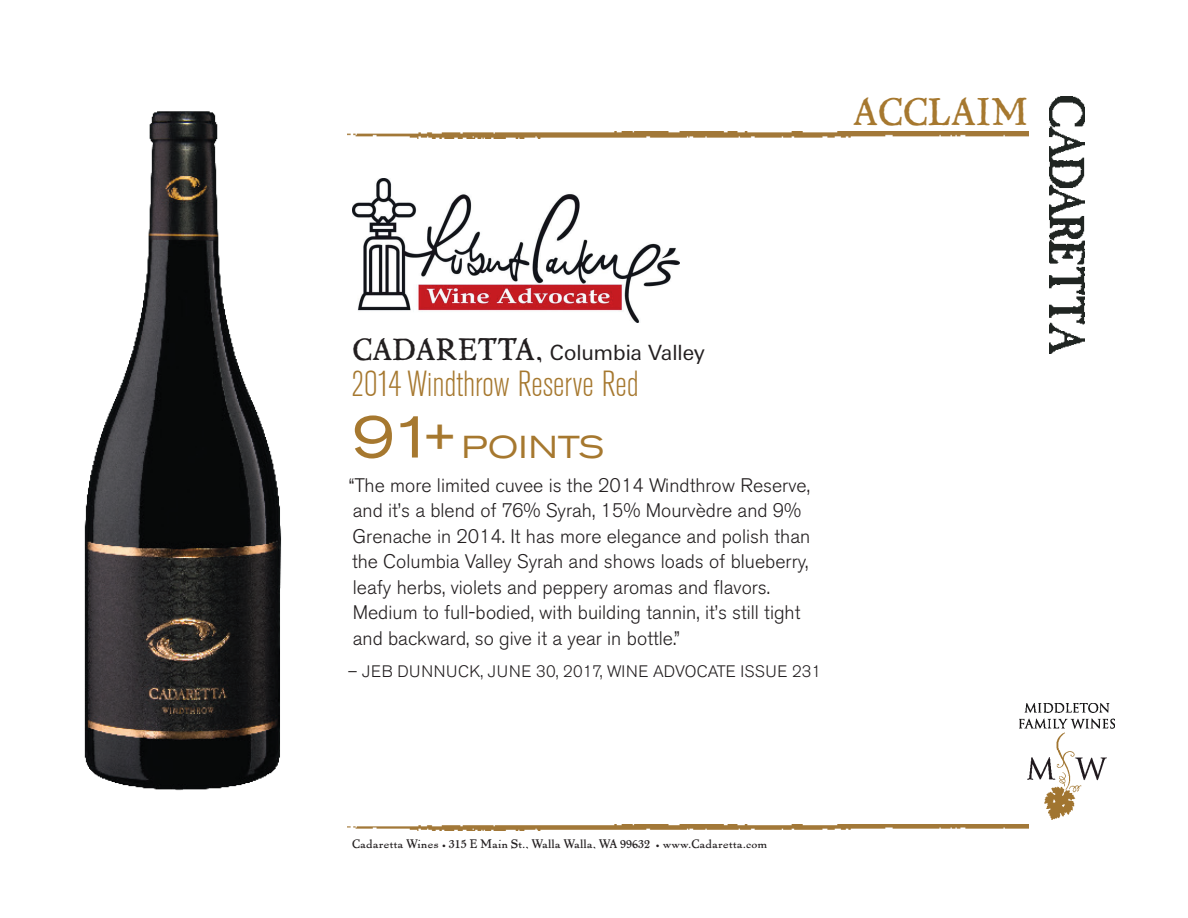
<style>
.page{position:relative;width:1188px;height:918px;background:#fff}
.page>*{position:absolute;margin:0;border:0;box-sizing:border-box;transform-origin:0 0}
.t1{font:37.5px "LTC Pabst Oldstyle";color:#a6782f}
.t2{font:300 condensed 36px "Akzidenz Grotesk BE";color:#a6782f}
.t3{font:expanded 31.5px "Akzidenz Grotesk BE";letter-spacing:.02em;color:#a6782f}
.t4{font:21px "Linotype Univers Basic";color:#231f20}
.t5{font:300 19.5px/25.5px "Akzidenz Grotesk BE";color:#231f20}
.t6{font:300 16.5px "Akzidenz Grotesk BE";letter-spacing:.025em;color:#231f20}
.t7{font:12px "LTC Pabst Oldstyle";color:#231f20}
.s1{font-family:"LTC Pabst Oldstyle";font-size:30px}
.s2{font-size:60px}
</style>
<div class="page">
<img style="left:347px;top:132px;width:681px;height:6px">
<img style="left:347px;top:824px;width:681px;height:7px">
<img style="left:1050px;top:97px;width:34px;height:256px">
<img style="left:1020px;top:704px;width:94px;height:115px">
<img style="left:352px;top:179px;width:328px;height:143px">
<img style="left:84px;top:111px;width:198px;height:680px">
<h1 class="t1" style="left:853px;top:87px;width:177px">ACCLAIM</h1>
<p class="t4" style="left:353px;top:341px;width:354px"><span class="s1">CADARETTA,</span> Columbia Valley</p>
<h2 class="t2" style="left:352px;top:364px;width:289px">2014 Windthrow Reserve Red</h2>
<h3 class="t3" style="left:353px;top:428px;width:253px"><span class="s2">91</span><sup>+</sup> POINTS</h3>
<p class="t5" style="left:349px;top:473px;width:463px">“The more limited cuvee is the 2014 Windthrow Reserve, and it’s a blend of 76% Syrah, 15% Mourvèdre and 9% Grenache in 2014. It has more elegance and polish than the Columbia Valley Syrah and shows loads of blueberry, leafy herbs, violets and peppery aromas and flavors.<br>Medium to full-bodied, with building tannin, it’s still tight and backward, so give it a year in bottle.”</p>
<p class="t6" style="left:348px;top:662px;width:475px">– JEB DUNNUCK, JUNE 30, 2017, WINE ADVOCATE ISSUE 231</p>
<p class="t7" style="left:352px;top:836px;width:417px">Cadaretta Wines • 315 E Main St., Walla Walla, WA 99632 • www.Cadaretta.com</p>
</div>
